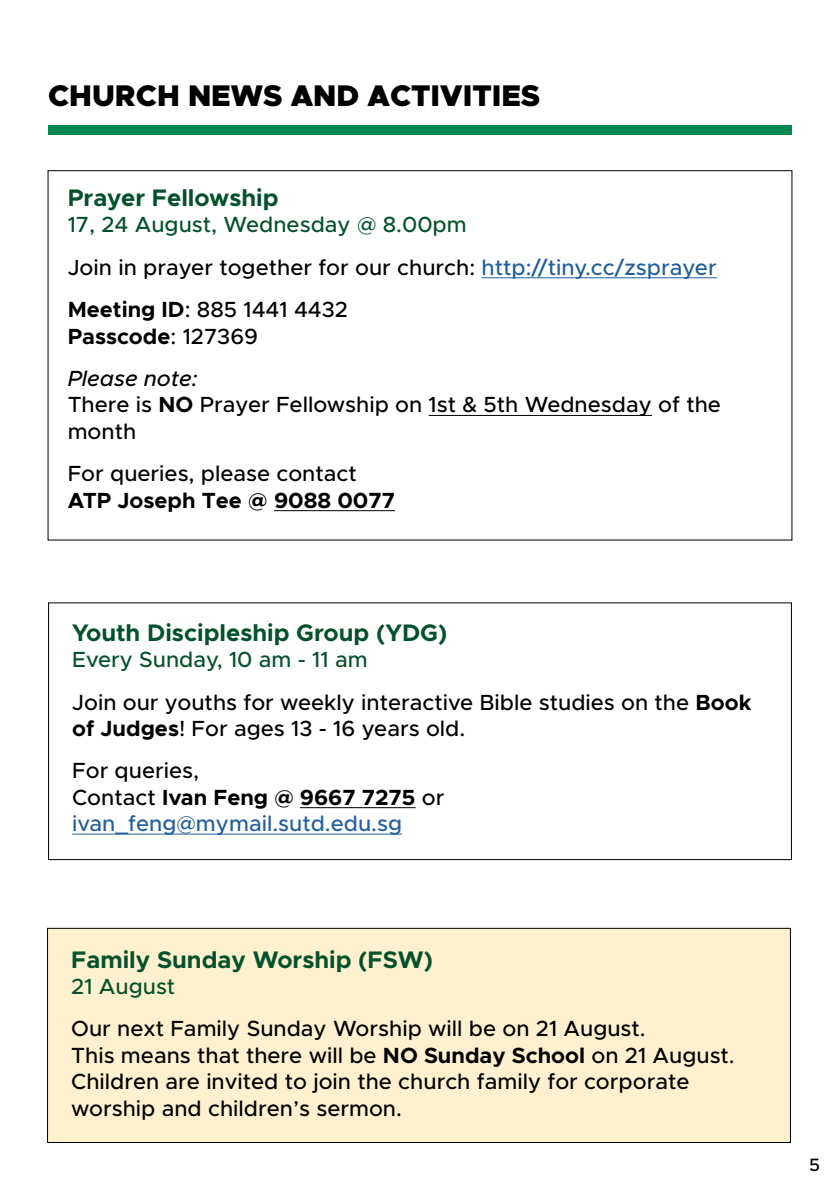
<style>
.page{position:relative;width:840px;height:1191px;background:#fff}
.page>*{position:absolute;margin:0;border:0;box-sizing:border-box;transform-origin:0 0}
.t1{font:900 30px "Metropolis";color:#000}
.t2{font:700 24px "Metropolis";color:#04522b}
.t3{font:500 22px/42.4px "Metropolis";color:#000}
.t4{font:500 22px/26.4px "Metropolis";color:#215e9e}
.t5{font:italic 500 22px/42.4px "Metropolis";color:#000}
.t6{font:700 22px "Metropolis";color:#000}
.t7{font:500 22px "Metropolis";color:#04522b}
.t8{font:500 18px "Metropolis";color:#000}
.s1{color:#04522b}
.s2{color:#215e9e}
.s3{font-weight:700}
.s4{font-weight:700;font-style:normal}
.s5{font-style:normal}
.s6{color:#000}
.s7{font-weight:700;color:#000}
</style>
<div class="page">
<div style="left:48px;top:125px;width:743px;height:9px;background:#018852"></div>
<hr style="left:481px;top:277px;width:235px;height:1px;background:#215e9e">
<hr style="left:428px;top:415px;width:223px;height:1px;background:#000">
<hr style="left:274px;top:510px;width:121px;height:1px;background:#000">
<div style="left:48px;top:602px;width:743px;height:258px;border:1px solid #000"></div>
<hr style="left:300px;top:807px;width:115px;height:1px;background:#000">
<hr style="left:72px;top:833px;width:330px;height:1px;background:#215e9e">
<div style="left:48px;top:928px;width:742px;height:214px;background:#fff1d0"></div>
<div style="left:47px;top:927px;width:743px;height:216px;border:1px solid #000"></div>
<h1 class="t1" style="left:48px;top:76px;width:493px">CHURCH NEWS AND ACTIVITIES</h1>
<p class="t2" style="left:68px;top:182px;width:212px">Prayer Fellowship</p>
<p class="t3" style="left:68px;top:204px;width:650px"><span class="s1">17, 24 August, Wednesday @ 8.00pm<br></span>Join in prayer together for our church: <span class="s2">http://tiny.cc/zsprayer<br></span><span class="s3">Meeting ID</span>: 885 1441 4432</p>
<p class="t5" style="left:68px;top:315px;width:192px"><span class="s4">Passcode</span><span class="s5">: 127369<br></span>Please note:</p>
<p class="t3" style="left:68px;top:392px;width:654px;line-height:26.4px">There is <span class="s3">NO</span> Prayer Fellowship on 1st &amp; 5th Wednesday of the month</p>
<p class="t3" style="left:68px;top:452px;width:290px">For queries, please contact</p>
<p class="t6" style="left:68px;top:486px;width:328px">ATP Joseph Tee @ 9088 0077</p>
<p class="t2" style="left:72px;top:617px;width:376px">Youth Discipleship Group (YDG)</p>
<p class="t3" style="left:72px;top:638px;width:680px"><span class="s1">Every Sunday, 10 am - 11 am<br></span>Join our youths for weekly interactive Bible studies on the <span class="s3">Book</span></p>
<p class="t3" style="left:72px;top:707px;width:394px"><span class="s3">of Judges</span>! For ages 13 - 16 years old.<br>For queries,</p>
<p class="t4" style="left:72px;top:784px;width:373px"><span class="s6">Contact</span> <span class="s7">Ivan Feng @ 9667 7275</span> <span class="s6">or </span>ivan_feng@mymail.sutd.edu.sg</p>
<p class="t2" style="left:71px;top:944px;width:363px">Family Sunday Worship (FSW)</p>
<p class="t7" style="left:71px;top:972px;width:105px">21 August</p>
<p class="t3" style="left:71px;top:1015px;width:664px;line-height:26.4px">Our next Family Sunday Worship will be on 21 August.<br>This means that there will be <span class="s3">NO Sunday School</span> on 21 August.<br>Children are invited to join the church family for corporate worship and children’s sermon.</p>
<p class="t8" style="left:808px;top:1153px;width:12px">5</p>
</div>
